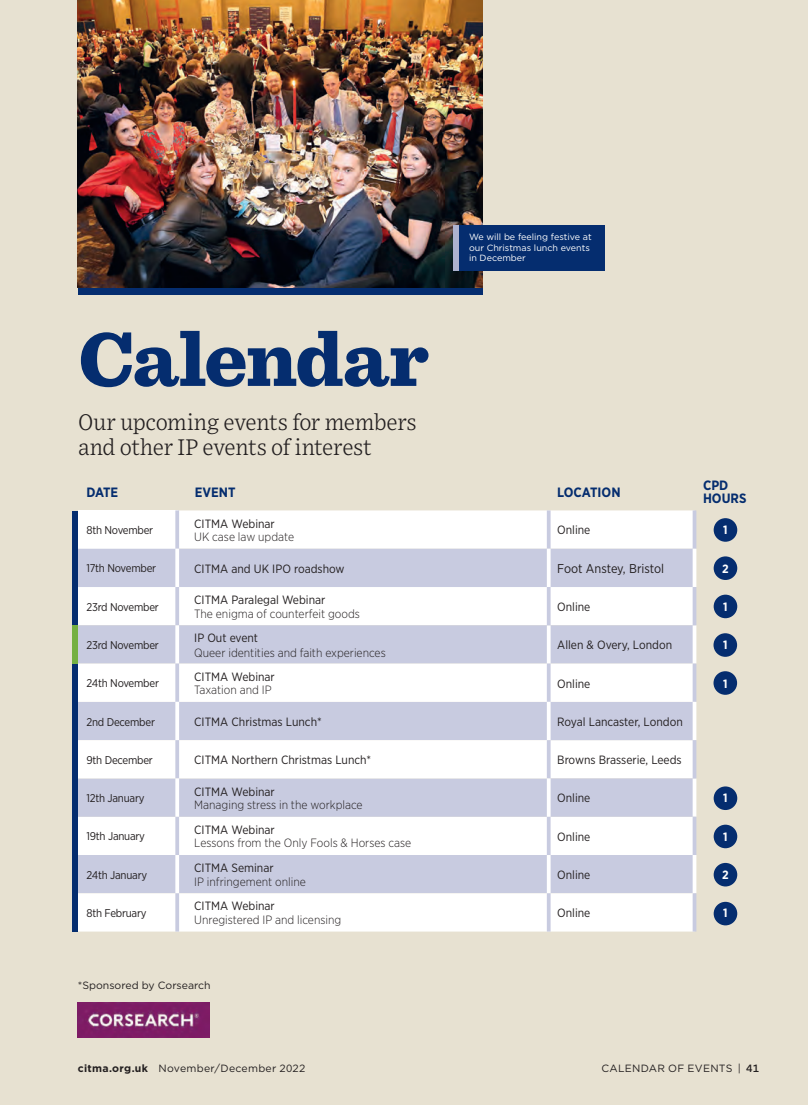
<style>
.page{position:relative;width:808px;height:1105px;background:#fff}
.page>*{position:absolute;margin:0;border:0;box-sizing:border-box;transform-origin:0 0}
.t1{font:900 79.5px "Sentinel";letter-spacing:-.015em;color:#052d6f}
.t2{font:300 22.5px/25.5px "Exchange";letter-spacing:-.015em;color:#231f20}
.t3{font:700 13.5px/13.5px "Gotham Narrow";color:#052d6f}
.t4{font:12.75px "Gotham Narrow";color:#231f20}
.t5{font:12px "Gotham Narrow";color:#231f20}
.t6{font:300 12px "Gotham Narrow";color:#231f20}
.t7{font:700 12px "Gotham Narrow";color:#fff}
.t8{font:11.25px "Gotham Narrow";letter-spacing:-.02em;color:#231f20}
.t9{font:10.5px "Gotham";letter-spacing:.02em;color:#231f20}
.t10{font:10.5px "Gotham";color:#231f20}
.t11{font:9px/10.5px "Gotham";color:#fff}
.s1{font-weight:700}
.s2{font-weight:500}
</style>
<div class="page">
<div style="left:0;top:0;width:807px;height:1105px;background:#e7e1d1"></div>
<div style="left:713px;top:633px;width:23px;height:24px;background:#052d6f;border-radius:50%"></div>
<div style="left:713px;top:671px;width:23px;height:24px;background:#052d6f;border-radius:50%"></div>
<div style="left:713px;top:556px;width:23px;height:24px;background:#052d6f;border-radius:50%"></div>
<div style="left:713px;top:518px;width:23px;height:24px;background:#052d6f;border-radius:50%"></div>
<div style="left:713px;top:594px;width:23px;height:24px;background:#052d6f;border-radius:50%"></div>
<div style="left:713px;top:786px;width:23px;height:24px;background:#052d6f;border-radius:50%"></div>
<div style="left:713px;top:863px;width:23px;height:23px;background:#052d6f;border-radius:50%"></div>
<div style="left:713px;top:901px;width:23px;height:24px;background:#052d6f;border-radius:50%"></div>
<div style="left:713px;top:824px;width:23px;height:24px;background:#052d6f;border-radius:50%"></div>
<div style="left:78px;top:510px;width:614px;height:39px;background:#fff"></div>
<svg style="left:78px;top:549px;width:614px;height:114px;background:#dadcea"></svg>
<svg style="left:78px;top:663px;width:614px;height:268px;background:#e7e8f1"></svg>
<svg style="left:175px;top:510px;width:4px;height:39px"></svg>
<svg style="left:546px;top:510px;width:4px;height:39px"></svg>
<svg style="left:692px;top:510px;width:4px;height:39px"></svg>
<svg style="left:175px;top:549px;width:4px;height:38px"></svg>
<svg style="left:546px;top:549px;width:4px;height:38px"></svg>
<svg style="left:692px;top:549px;width:4px;height:38px"></svg>
<svg style="left:175px;top:587px;width:4px;height:38px"></svg>
<svg style="left:175px;top:625px;width:4px;height:38px"></svg>
<svg style="left:546px;top:625px;width:4px;height:38px"></svg>
<svg style="left:692px;top:625px;width:4px;height:38px"></svg>
<svg style="left:175px;top:663px;width:4px;height:39px"></svg>
<svg style="left:546px;top:663px;width:4px;height:39px"></svg>
<svg style="left:692px;top:663px;width:4px;height:39px"></svg>
<svg style="left:175px;top:702px;width:4px;height:38px"></svg>
<svg style="left:546px;top:702px;width:4px;height:38px"></svg>
<svg style="left:692px;top:702px;width:4px;height:38px"></svg>
<svg style="left:175px;top:740px;width:4px;height:38px"></svg>
<svg style="left:692px;top:778px;width:4px;height:38px"></svg>
<svg style="left:175px;top:816px;width:4px;height:39px"></svg>
<svg style="left:546px;top:587px;width:4px;height:38px"></svg>
<svg style="left:692px;top:587px;width:4px;height:38px"></svg>
<svg style="left:546px;top:740px;width:4px;height:38px"></svg>
<svg style="left:692px;top:740px;width:4px;height:38px"></svg>
<svg style="left:546px;top:816px;width:4px;height:39px"></svg>
<svg style="left:692px;top:816px;width:4px;height:39px"></svg>
<svg style="left:175px;top:855px;width:4px;height:38px"></svg>
<svg style="left:546px;top:855px;width:4px;height:38px"></svg>
<svg style="left:692px;top:855px;width:4px;height:38px"></svg>
<svg style="left:175px;top:893px;width:4px;height:38px"></svg>
<svg style="left:546px;top:893px;width:4px;height:38px"></svg>
<svg style="left:692px;top:893px;width:4px;height:38px"></svg>
<svg style="left:175px;top:778px;width:4px;height:38px"></svg>
<svg style="left:546px;top:778px;width:4px;height:38px"></svg>
<div style="left:78px;top:274px;width:404px;height:21px;background:#052d6f"></div>
<img style="left:78px;top:0;width:404px;height:287px">
<div style="left:458px;top:225px;width:146px;height:45px;background:#052d6f"></div>
<div style="left:453px;top:225px;width:6px;height:45px;background:#adb2cf"></div>
<img style="left:78px;top:1002px;width:131px;height:35px">
<div style="left:72px;top:510px;width:6px;height:421px;background:#052d6f"></div>
<div style="left:72px;top:625px;width:6px;height:38px;background:#75b042"></div>
<h1 class="t1" style="left:78px;top:312px;width:352px">Calendar</h1>
<h2 class="t2" style="left:78px;top:411px;width:340px">Our upcoming events for members and other IP events of interest</h2>
<p class="t11" style="left:468px;top:232px;width:124px">We will be feeling festive at our Christmas lunch events in December</p>
<p class="t3" style="left:86px;top:486px;width:33px">DATE</p>
<p class="t3" style="left:195px;top:486px;width:42px">EVENT</p>
<p class="t3" style="left:557px;top:486px;width:65px">LOCATION</p>
<p class="t3" style="left:702px;top:479px;width:45px">CPD<br>HOURS</p>
<p class="t8" style="left:86px;top:526px;width:68px">8th November</p>
<p class="t5" style="left:194px;top:519px;width:82px">CITMA Webinar</p>
<p class="t6" style="left:194px;top:531px;width:101px">UK case law update</p>
<p class="t5" style="left:557px;top:526px;width:35px">Online</p>
<p class="t7" style="left:722px;top:526px;width:6px">1</p>
<p class="t8" style="left:86px;top:564px;width:71px">17th November</p>
<p class="t5" style="left:194px;top:564px;width:152px">CITMA and UK IPO roadshow</p>
<p class="t4" style="left:557px;top:564px;width:108px">Foot Anstey, Bristol</p>
<p class="t7" style="left:721px;top:564px;width:8px">2</p>
<p class="t8" style="left:86px;top:602px;width:74px">23rd November</p>
<p class="t5" style="left:194px;top:596px;width:133px">CITMA Paralegal Webinar</p>
<p class="t6" style="left:194px;top:608px;width:167px">The enigma of counterfeit goods</p>
<p class="t5" style="left:557px;top:602px;width:35px">Online</p>
<p class="t7" style="left:722px;top:602px;width:6px">1</p>
<p class="t8" style="left:86px;top:641px;width:74px">23rd November</p>
<p class="t8" style="left:86px;top:679px;width:74px">24th November</p>
<p class="t5" style="left:194px;top:633px;width:65px">IP Out event</p>
<p class="t6" style="left:194px;top:647px;width:193px">Queer identities and faith experiences</p>
<p class="t5" style="left:194px;top:672px;width:82px">CITMA Webinar</p>
<p class="t6" style="left:194px;top:684px;width:79px">Taxation and IP</p>
<p class="t5" style="left:557px;top:641px;width:116px">Allen &amp; Overy, London</p>
<p class="t7" style="left:722px;top:641px;width:6px">1</p>
<p class="t5" style="left:557px;top:679px;width:35px">Online</p>
<p class="t7" style="left:722px;top:679px;width:6px">1</p>
<p class="t8" style="left:86px;top:717px;width:70px">2nd December</p>
<p class="t5" style="left:194px;top:717px;width:129px">CITMA Christmas Lunch*</p>
<p class="t5" style="left:557px;top:717px;width:127px">Royal Lancaster, London</p>
<p class="t8" style="left:86px;top:756px;width:68px">9th December</p>
<p class="t5" style="left:194px;top:755px;width:178px">CITMA Northern Christmas Lunch*</p>
<p class="t5" style="left:557px;top:755px;width:126px">Browns Brasserie, Leeds</p>
<p class="t8" style="left:86px;top:794px;width:60px">12th January</p>
<p class="t5" style="left:194px;top:787px;width:82px">CITMA Webinar</p>
<p class="t6" style="left:194px;top:799px;width:170px">Managing stress in the workplace</p>
<p class="t5" style="left:557px;top:794px;width:35px">Online</p>
<p class="t7" style="left:722px;top:794px;width:6px">1</p>
<p class="t8" style="left:86px;top:832px;width:60px">19th January</p>
<p class="t8" style="left:86px;top:870px;width:62px">24th January</p>
<p class="t8" style="left:86px;top:909px;width:62px">8th February</p>
<p class="t5" style="left:194px;top:825px;width:82px">CITMA Webinar</p>
<p class="t6" style="left:194px;top:837px;width:218px">Lessons from the Only Fools &amp; Horses case</p>
<p class="t5" style="left:194px;top:863px;width:81px">CITMA Seminar</p>
<p class="t6" style="left:194px;top:876px;width:113px">IP infringement online</p>
<p class="t5" style="left:194px;top:902px;width:82px">CITMA Webinar</p>
<p class="t6" style="left:194px;top:914px;width:148px">Unregistered IP and licensing</p>
<p class="t10" style="left:78px;top:981px;width:134px">*Sponsored by Corsearch</p>
<p class="t5" style="left:557px;top:832px;width:35px">Online</p>
<p class="t7" style="left:722px;top:832px;width:6px">1</p>
<p class="t5" style="left:557px;top:870px;width:35px">Online</p>
<p class="t7" style="left:721px;top:870px;width:8px">2</p>
<p class="t5" style="left:557px;top:908px;width:35px">Online</p>
<p class="t7" style="left:722px;top:908px;width:6px">1</p>
<p class="t9" style="left:78px;top:1064px;width:229px"><span class="s1">citma.org.uk</span> November/December 2022</p>
<p class="t9" style="left:601px;top:1064px;width:159px">CALENDAR OF EVENTS | <span class="s2">41</span></p>
</div>
